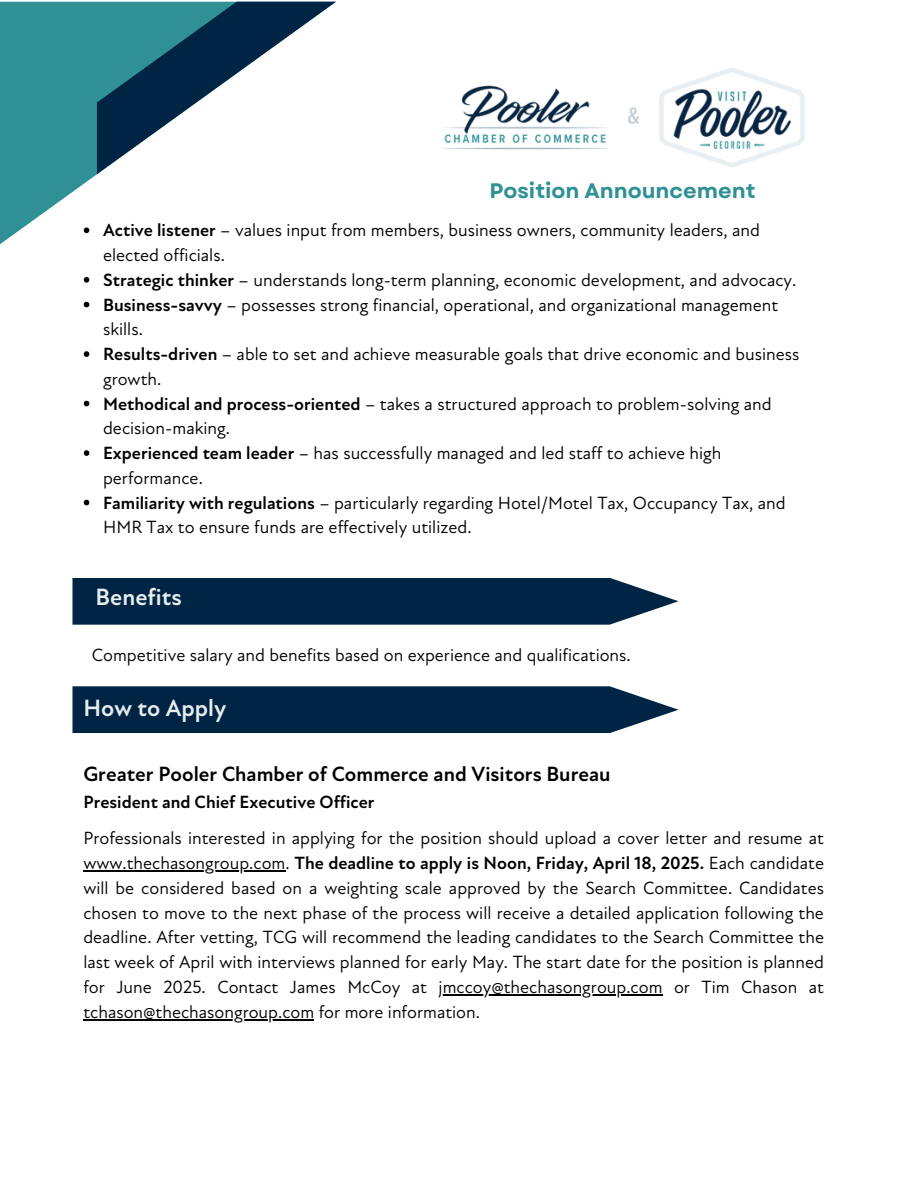
<style>
.page{position:relative;width:918px;height:1188px;background:#fff}
.page>*{position:absolute;margin:0;border:0;box-sizing:border-box;transform-origin:0 0}
.t1{font:700 24px "Atten New";color:#e7ecef}
.t2{font:700 21px "Atten New";color:#000}
.t3{font:700 21px "Garet";color:#2f9095}
.t4{font:18px/24.8px "Atten New";color:#000}
.t5{font:700 18px "Atten New";color:#000}
.s1{font-weight:700}
</style>
<div class="page">
<svg style="left:72px;top:578px;width:607px;height:47px;background:#10324f"></svg>
<svg style="left:84px;top:277px;width:5px;height:6px"></svg>
<svg style="left:84px;top:302px;width:5px;height:5px"></svg>
<svg style="left:84px;top:351px;width:5px;height:6px"></svg>
<svg style="left:84px;top:401px;width:5px;height:5px"></svg>
<svg style="left:84px;top:450px;width:5px;height:6px"></svg>
<svg style="left:84px;top:500px;width:5px;height:5px"></svg>
<svg style="left:0;top:2px;width:98px;height:242px;background:#4d9fa4"></svg>
<svg style="left:97px;top:2px;width:239px;height:172px"></svg>
<img style="left:442px;top:68px;width:363px;height:99px">
<hr style="left:83px;top:871px;width:202px;height:1px;background:#000">
<hr style="left:439px;top:994px;width:224px;height:2px;background:#000">
<hr style="left:83px;top:1019px;width:231px;height:2px;background:#000">
<svg style="left:72px;top:686px;width:607px;height:47px;background:#10324f"></svg>
<p class="t3" style="left:490px;top:175px;width:268px">Position Announcement</p>
<p class="t4" style="left:103px;top:218px;width:659px"><span class="s1">Active listener</span> – values input from members, business owners, community leaders, and elected officials.</p>
<p class="t4" style="left:103px;top:268px;width:695px"><span class="s1">Strategic thinker</span> – understands long-term planning, economic development, and advocacy.</p>
<h2 class="t4" style="left:103px;top:293px;width:677px"><span class="s1">Business-savvy</span> – possesses strong financial, operational, and organizational management skills.</h2>
<p class="t4" style="left:103px;top:342px;width:698px"><span class="s1">Results-driven</span> – able to set and achieve measurable goals that drive economic and business growth.</p>
<p class="t4" style="left:103px;top:392px;width:670px"><span class="s1">Methodical and process-oriented</span> – takes a structured approach to problem-solving and decision-making.</p>
<p class="t4" style="left:103px;top:441px;width:620px"><span class="s1">Experienced team leader</span> – has successfully managed and led staff to achieve high performance.</p>
<p class="t4" style="left:103px;top:491px;width:684px"><span class="s1">Familiarity with regulations</span> – particularly regarding Hotel/Motel Tax, Occupancy Tax, and<br>HMR Tax to ensure funds are effectively utilized.</p>
<p class="t1" style="left:96px;top:583px;width:88px">Benefits</p>
<p class="t4" style="left:92px;top:643px;width:541px">Competitive salary and benefits based on experience and qualifications.</p>
<p class="t1" style="left:83px;top:694px;width:145px">How to Apply</p>
<h1 class="t2" style="left:83px;top:761px;width:529px">Greater Pooler Chamber of Commerce and Visitors Bureau</h1>
<h1 class="t5" style="left:83px;top:791px;width:293px">President and Chief Executive Officer</h1>
<p class="t4" style="left:83px;top:826px;width:742px">Professionals interested in applying for the position should upload a cover letter and resume at</p>
<h1 class="t4" style="left:83px;top:851px;width:742px;text-align:justify">www.thechasongroup.com. <span class="s1">The deadline to apply is Noon, Friday, April 18, 2025.</span> Each candidate will be considered based on a weighting scale approved by the Search Committee. Candidates chosen to move to the next phase of the process will receive a detailed application following the deadline. After vetting, TCG will recommend the leading candidates to the Search Committee the last week of April with interviews planned for early May. The start date for the position is planned for June 2025. Contact James McCoy at</h1>
<h2 class="t4" style="left:439px;top:975px;width:387px">jmccoy@thechasongroup.com or Tim Chason at</h2>
<p class="t4" style="left:83px;top:1000px;width:398px">tchason@thechasongroup.com for more information.</p>
</div>
